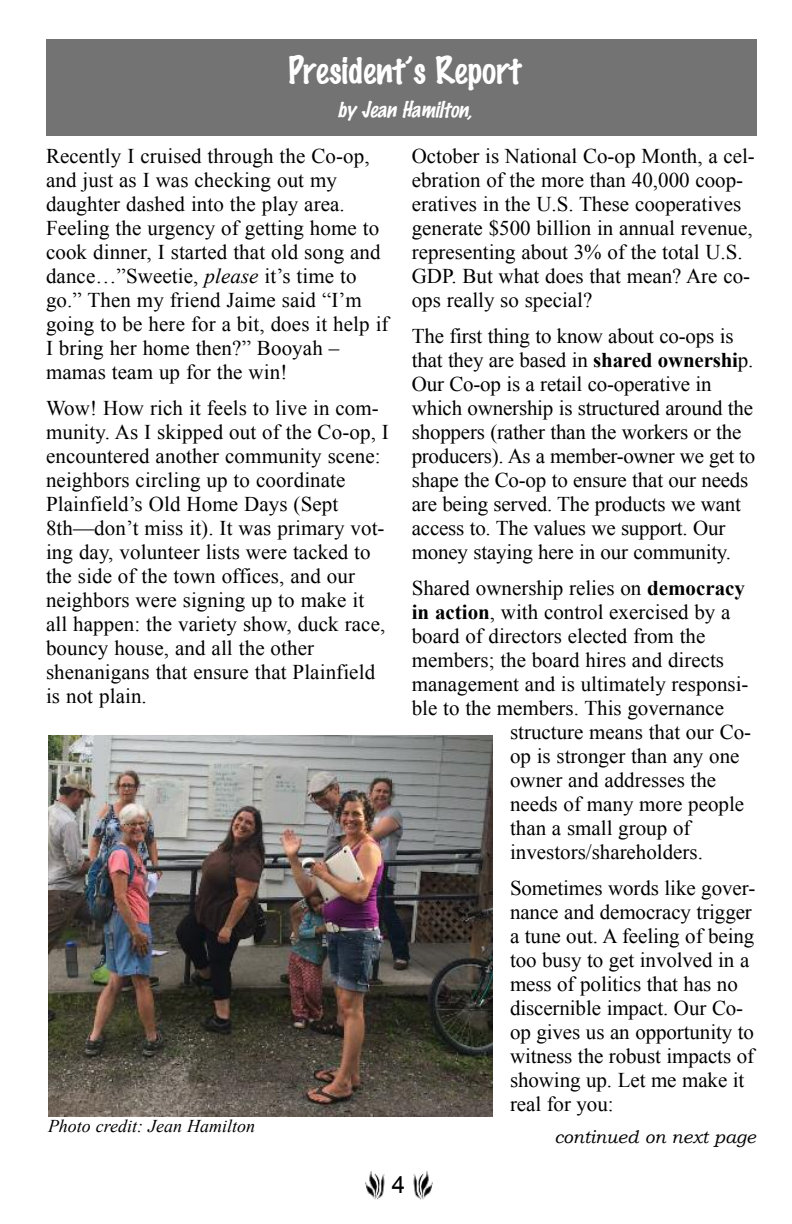
<style>
.page{position:relative;width:792px;height:1224px;background:#fff}
.page>*{position:absolute;margin:0;border:0;box-sizing:border-box;transform-origin:0 0}
.t1{font:100 34px "Marker Felt";color:#fff}
.t2{font:24px "Arial";color:#000}
.t3{font:21px/24px "Times New Roman";color:#000}
.t4{font:italic 100 20px "Marker Felt";color:#fff}
.t5{font:italic 18px "Times New Roman";color:#000}
.t6{font:italic 18px "Bookman Old Style";color:#000}
.s1{font-style:italic}
.s2{font-weight:700}
</style>
<div class="page">
<img style="left:413px;top:1171px;width:20px;height:29px">
<img style="left:365px;top:1171px;width:20px;height:29px">
<div style="left:46px;top:39px;width:710px;height:96px;background:#737373"></div>
<img style="left:48px;top:736px;width:444px;height:380px">
<h1 class="t1" style="left:288px;top:53px;width:234px">President’s Report</h1>
<p class="t4" style="left:337px;top:99px;width:137px">by Jean Hamilton,</p>
<p class="t3" style="left:46px;top:143px;width:344px">Recently I cruised through the Co-op, and just as I was checking out my daughter dashed into the play area.<br>Feeling the urgency of getting home to cook dinner, I started that old song and dance…”Sweetie, <span class="s1">please</span> it’s time to go.” Then my friend Jaime said “I’m going to be here for a bit, does it help if I bring her home then?” Booyah – mamas team up for the win!</p>
<p class="t3" style="left:46px;top:395px;width:344px">Wow! How rich it feels to live in com&shy;munity. As I skipped out of the Co-op, I encountered another community scene: neighbors circling up to coordinate Plainfield’s Old Home Days (Sept 8th—don’t miss it). It was primary vot&shy;ing day, volunteer lists were tacked to the side of the town offices, and our neighbors were signing up to make it all happen: the variety show, duck race, bouncy house, and all the other shenanigans that ensure that Plainfield is not plain.</p>
<p class="t3" style="left:412px;top:143px;width:345px">October is National Co-op Month, a cel&shy;ebration of the more than 40,000 coop&shy;eratives in the U.S. These cooperatives generate $500 billion in annual revenue, representing about 3% of the total U.S.<br>GDP. But what does that mean? Are co&shy;ops really so special?</p>
<p class="t3" style="left:412px;top:323px;width:345px">The first thing to know about co-ops is that they are based in <span class="s2">shared ownershi</span>p.<br>Our Co-op is a retail co-operative in which ownership is structured around the shoppers (rather than the workers or the producers). As a member-owner we get to shape the Co-op to ensure that our needs are being served. The products we want access to. The values we support. Our money staying here in our community.</p>
<p class="t3" style="left:412px;top:575px;width:335px">Shared ownership relies on <span class="s2">democracy</span></p>
<p class="t3" style="left:412px;top:599px;width:320px"><span class="s2">in action</span>, with control exercised by a</p>
<p class="t3" style="left:412px;top:623px;width:295px">board of directors elected from the</p>
<p class="t3" style="left:412px;top:647px;width:314px">members; the board hires and directs</p>
<p class="t3" style="left:412px;top:671px;width:338px">management and is ultimately responsi-</p>
<p class="t3" style="left:412px;top:695px;width:314px">ble to the members. This governance</p>
<p class="t3" style="left:510px;top:719px;width:243px">structure means that our Co-</p>
<p class="t3" style="left:510px;top:743px;width:231px">op is stronger than any one</p>
<p class="t3" style="left:510px;top:767px;width:208px">owner and addresses the</p>
<p class="t3" style="left:510px;top:791px;width:236px">needs of many more people</p>
<p class="t3" style="left:510px;top:815px;width:182px">than a small group of</p>
<p class="t3" style="left:510px;top:839px;width:195px">investors/shareholders.</p>
<p class="t3" style="left:510px;top:875px;width:247px">Sometimes words like gover&shy;nance and democracy trigger a tune out. A feeling of being too busy to get involved in a mess of politics that has no discernible impact. Our Co&shy;op gives us an opportunity to witness the robust impacts of showing up. Let me make it real for you:</p>
<p class="t6" style="left:555px;top:1126px;width:203px">continued on next page</p>
<p class="t5" style="left:48px;top:1116px;width:209px">photo credit: Jean Hamilton</p>
<p class="t2" style="left:392px;top:1171px;width:15px">4</p>
</div>
